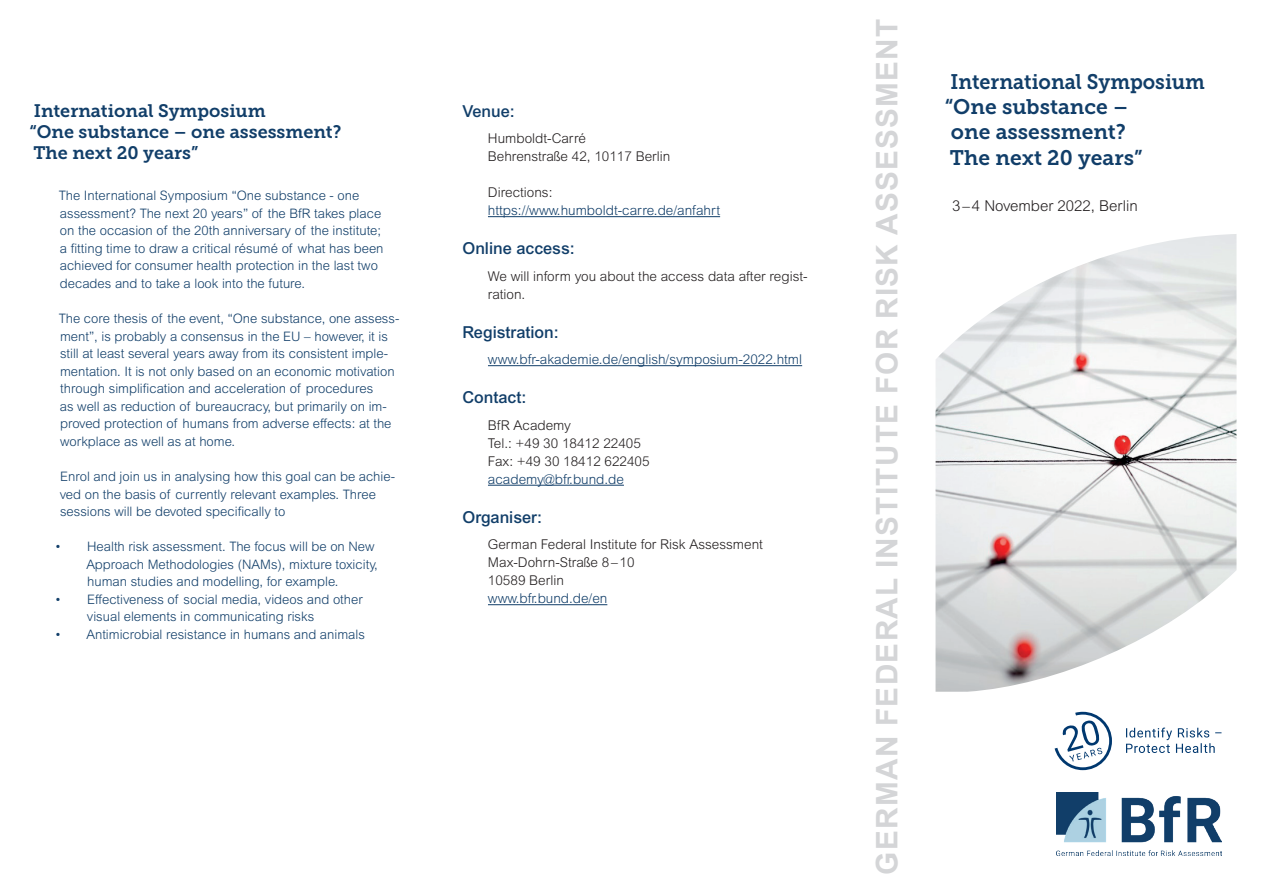
<style>
.page{position:relative;width:1263px;height:893px;background:#fff}
.page>*{position:absolute;margin:0;border:0;box-sizing:border-box;transform-origin:0 0}
.t1{font:700 29.7px "Arial";letter-spacing:.045em;color:#d4d5d7}
.t2{font:21px/25.2px "Museo Slab 700";color:#113e69;scale:.94 1}
.t3{font:18px/21px "Museo Slab 700";color:#113e69}
.t4{font:500 16.5px "Arial MT Pro";color:#113e69}
.t5{font:300 15px "Arial MT Pro";color:#231f20}
.t6{font:300 13.5px/18px "Arial MT Pro";color:#231f20}
.t7{font:300 13.5px "Arial MT Pro";color:#113e69}
.t8{font:300 13.05px/17.5px "Arial MT Pro";color:#113e69}
</style>
<div class="page">
<img style="left:935px;top:234px;width:301px;height:458px">
<hr style="left:488px;top:216px;width:232px;height:1px;background:#113e69">
<hr style="left:488px;top:365px;width:314px;height:1px;background:#113e69">
<hr style="left:488px;top:485px;width:136px;height:1px;background:#113e69">
<hr style="left:488px;top:604px;width:119px;height:1px;background:#113e69">
<img style="left:1057px;top:792px;width:164px;height:63px">
<svg style="left:1054px;top:712px;width:58px;height:58px"></svg>
<svg style="left:1126px;top:728px;width:95px;height:25px"></svg>
<h3 class="t3" style="left:29px;top:100px;width:314px">International Symposium<br>“One substance – one assessment?<br>The next 20 years”</h3>
<p class="t8" style="left:59px;top:187px;width:326px">The International Symposium “One substance - one assessment? The next 20 years” of the BfR takes place on the occasion of the 20th anniversary of the institute; a fitting time to draw a critical résumé of what has been achieved for consumer health protection in the last two decades and to take a look into the future.</p>
<p class="t8" style="left:59px;top:310px;width:342px">The core thesis of the event, “One substance, one assess&shy;ment”, is probably a consensus in the EU – however, it is still at least several years away from its consistent imple&shy;mentation. It is not only based on an economic motivation through simplification and acceleration of procedures<br>as well as reduction of bureaucracy, but primarily on im&shy;proved protection of humans from adverse effects: at the workplace as well as at home.</p>
<p class="t8" style="left:60px;top:468px;width:337px">Enrol and join us in analysing how this goal can be achie&shy;ved on the basis of currently relevant examples. Three sessions will be devoted specifically to</p>
<p class="t8" style="left:86px;top:538px;width:293px;text-indent:-32px">• Health risk assessment. The focus will be on New<br>Approach Methodologies (NAMs), mixture toxicity, human studies and modelling, for example.</p>
<p class="t8" style="left:87px;top:591px;width:277px;text-indent:-32px">• Effectiveness of social media, videos and other visual elements in communicating risks</p>
<p class="t8" style="left:55px;top:626px;width:312px">• Antimicrobial resistance in humans and animals</p>
<p class="t4" style="left:462px;top:101px;width:54px">Venue:</p>
<p class="t6" style="left:488px;top:130px;width:184px">Humboldt-Carré<br>Behrenstraße 42, 10117 Berlin</p>
<p class="t6" style="left:488px;top:184px;width:66px">Directions:</p>
<p class="t7" style="left:488px;top:202px;width:234px">https://www.humboldt-carre.de/anfahrt</p>
<p class="t4" style="left:462px;top:239px;width:114px">Online access:</p>
<p class="t6" style="left:488px;top:267px;width:321px">We will inform you about the access data after regist&shy;ration.</p>
<p class="t4" style="left:462px;top:322px;width:98px">Registration:</p>
<p class="t7" style="left:488px;top:351px;width:316px">www.bfr-akademie.de/english/symposium-2022.html</p>
<p class="t4" style="left:462px;top:388px;width:65px">Contact:</p>
<p class="t6" style="left:488px;top:416px;width:163px">BfR Academy<br>Tel.: +49 30 18412 22405<br>Fax: +49 30 18412 622405</p>
<p class="t7" style="left:488px;top:471px;width:137px">academy@bfr.bund.de</p>
<p class="t4" style="left:462px;top:507px;width:81px">Organiser:</p>
<p class="t6" style="left:488px;top:536px;width:276px">German Federal Institute for Risk Assessment<br>Max-Dohrn-Straße 8–10<br>10589 Berlin</p>
<p class="t7" style="left:488px;top:590px;width:121px">www.bfr.bund.de/en</p>
<h1 class="t1" style="left:866px;top:874px;width:857px;rotate:-90deg">GERMAN FEDERAL INSTITUTE FOR RISK ASSESSMENT</h1>
<h2 class="t2" style="left:945px;top:69px;width:278px">International Symposium “One substance –<br>one assessment?<br>The next 20 years”</h2>
<p class="t5" style="left:952px;top:196px;width:187px">3–4 November 2022, Berlin</p>
</div>
